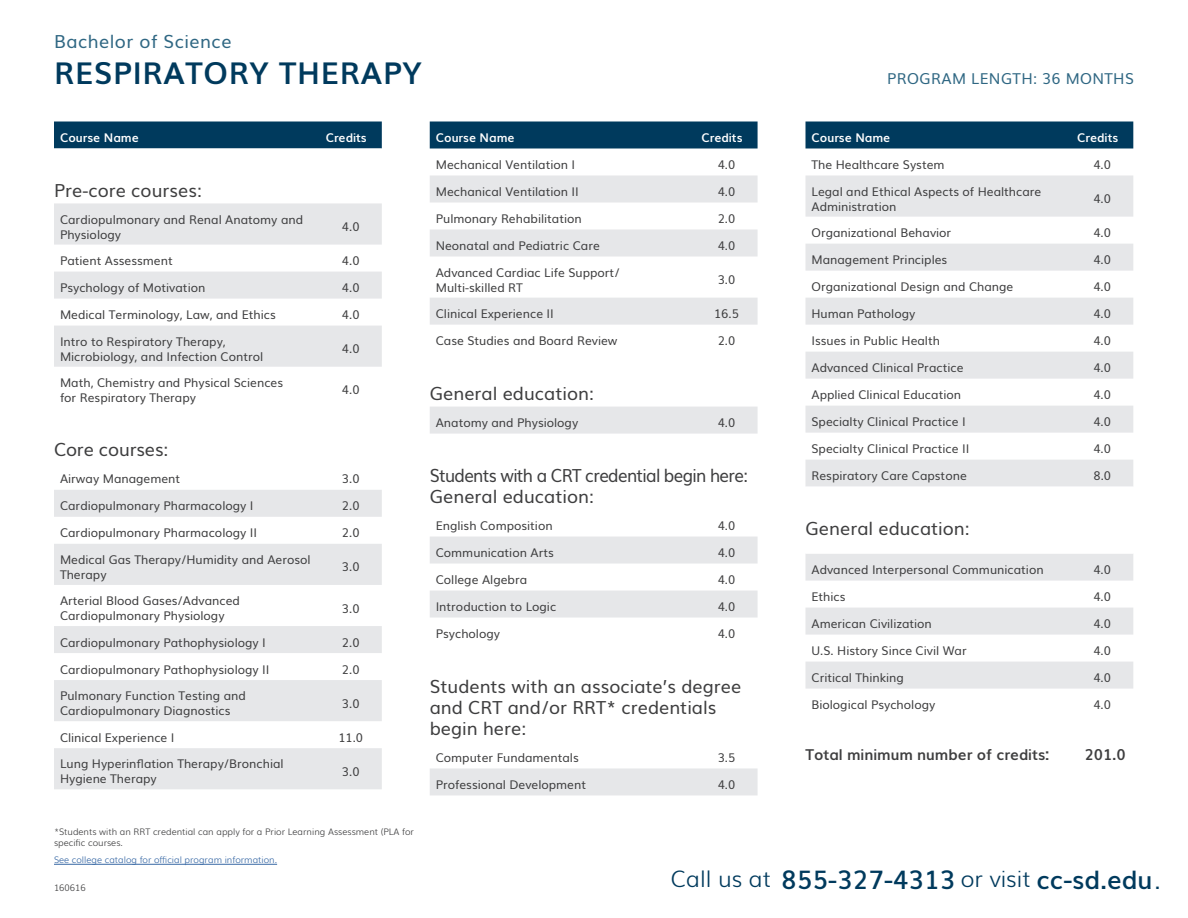
<style>
.page{position:relative;width:1188px;height:918px;background:#fff}
.page>*{position:absolute;margin:0;border:0;box-sizing:border-box;transform-origin:0 0}
.School_Of_Headline{font:700 30px "Muli";letter-spacing:.025em;color:#003a5d}
.t1{font:600 25.5px "Muli";color:#003a5d}
.Subhead_Sm{font:18px/21px "Muli";color:#3e3e3f}
.Subhead_Sm-2{font:18px "Muli";letter-spacing:-.04em;color:#3e3e3f;scale:.94 1}
.Normal_wrd_1{font:18px "Muli";color:#3e3e3f}
.School_Of_Headline-2{font:18px "Muli";letter-spacing:.025em;color:#2f6783}
.Normal_wrd_1-2{font:700 15px "Muli";color:#3e3e3f}
.School_Of_Headline-3{font:15px "Muli";letter-spacing:.025em;color:#2f6783}
.affilliations{font:700 15px "Muli";color:#3e3e3f}
.t2{font:12px/15px "Muli";color:#3e3e3f}
.affilliations-2{font:700 12px "Muli";color:#fff}
.Program_Overview_Dis{font:300 9px/10.5px "Muli";color:#3e3e3f}
.Program_Overview_Dis-2{font:300 9px "Muli";color:#3667a4}
.s1{font-weight:300;font-size:22.5px}
.s2{font-weight:300}
</style>
<div class="page">
<hr style="left:54px;top:864px;width:223px;height:1px;background:#3667a4">
<div style="left:54px;top:122px;width:328px;height:26px;background:#003a5d"></div>
<svg style="left:54px;top:203px;width:328px;height:586px"></svg>
<div style="left:430px;top:122px;width:328px;height:26px;background:#003a5d"></div>
<svg style="left:430px;top:176px;width:328px;height:619px"></svg>
<svg style="left:430px;top:352px;width:328px;height:389px"></svg>
<div style="left:430px;top:407px;width:328px;height:27px;background:#e6e7e9"></div>
<div style="left:806px;top:122px;width:327px;height:26px;background:#003a5d"></div>
<svg style="left:806px;top:176px;width:327px;height:311px;fill:#e6e7e9"></svg>
<svg style="left:806px;top:554px;width:327px;height:135px;fill:#e6e7e9"></svg>
<p class="School_Of_Headline-2" style="left:54px;top:27px;width:179px">Bachelor of Science</p>
<p class="School_Of_Headline" style="left:54px;top:49px;width:369px">RESPIRATORY THERAPY</p>
<p class="School_Of_Headline-3" style="left:887px;top:67px;width:248px">PROGRAM LENGTH: 36 MONTHS</p>
<p class="affilliations-2" style="left:60px;top:128px;width:80px">Course Name</p>
<p class="affilliations-2" style="left:326px;top:128px;width:43px">Credits</p>
<p class="Normal_wrd_1" style="left:54px;top:175px;width:149px">Pre-core courses:</p>
<p class="t2" style="left:60px;top:211px;width:245px">Cardiopulmonary and Renal Anatomy and<br>Physiology</p>
<p class="t2" style="left:342px;top:218px;width:19px">4.0</p>
<p class="t2" style="left:60px;top:252px;width:114px">Patient Assessment</p>
<p class="t2" style="left:342px;top:252px;width:19px">4.0</p>
<p class="t2" style="left:60px;top:279px;width:147px">Psychology of Motivation</p>
<p class="t2" style="left:342px;top:279px;width:19px">4.0</p>
<p class="t2" style="left:60px;top:306px;width:217px">Medical Terminology, Law, and Ethics</p>
<p class="t2" style="left:342px;top:306px;width:19px">4.0</p>
<p class="t2" style="left:60px;top:333px;width:205px">Intro to Respiratory Therapy,<br>Microbiology, and Infection Control</p>
<p class="t2" style="left:342px;top:340px;width:19px">4.0</p>
<p class="t2" style="left:60px;top:374px;width:225px">Math, Chemistry and Physical Sciences for Respiratory Therapy</p>
<p class="t2" style="left:342px;top:382px;width:19px">4.0</p>
<p class="Subhead_Sm" style="left:54px;top:438px;width:116px">Core courses:</p>
<p class="t2" style="left:60px;top:471px;width:122px">Airway Management</p>
<p class="t2" style="left:342px;top:471px;width:19px">3.0</p>
<p class="t2" style="left:60px;top:498px;width:195px">Cardiopulmonary Pharmacology I</p>
<p class="t2" style="left:342px;top:498px;width:19px">2.0</p>
<p class="t2" style="left:60px;top:525px;width:199px">Cardiopulmonary Pharmacology II</p>
<p class="t2" style="left:342px;top:525px;width:19px">2.0</p>
<p class="t2" style="left:60px;top:551px;width:252px">Medical Gas Therapy/Humidity and Aerosol<br>Therapy</p>
<p class="t2" style="left:342px;top:559px;width:19px">3.0</p>
<p class="t2" style="left:60px;top:592px;width:181px">Arterial Blood Gases/Advanced<br>Cardiopulmonary Physiology</p>
<p class="t2" style="left:342px;top:600px;width:19px">3.0</p>
<p class="t2" style="left:60px;top:634px;width:207px">Cardiopulmonary Pathophysiology I</p>
<p class="t2" style="left:342px;top:634px;width:19px">2.0</p>
<p class="t2" style="left:60px;top:661px;width:211px">Cardiopulmonary Pathophysiology II</p>
<p class="t2" style="left:342px;top:661px;width:19px">2.0</p>
<p class="t2" style="left:60px;top:687px;width:187px">Pulmonary Function Testing and<br>Cardiopulmonary Diagnostics</p>
<p class="t2" style="left:342px;top:695px;width:19px">3.0</p>
<p class="t2" style="left:60px;top:729px;width:116px">Clinical Experience I</p>
<p class="t2" style="left:338px;top:729px;width:26px">11.0</p>
<p class="t2" style="left:60px;top:756px;width:225px">Lung Hyperinflation Therapy/Bronchial<br>Hygiene Therapy</p>
<p class="t2" style="left:342px;top:763px;width:19px">3.0</p>
<p class="Program_Overview_Dis" style="left:54px;top:826px;width:362px">*Students with an RRT credential can apply for a Prior Learning Assessment (PLA for specific courses.</p>
<p class="Program_Overview_Dis-2" style="left:54px;top:853px;width:225px">See college catalog for official program information.</p>
<p class="Program_Overview_Dis" style="left:54px;top:882px;width:33px">160616</p>
<p class="affilliations-2" style="left:436px;top:128px;width:80px">Course Name</p>
<p class="affilliations-2" style="left:701px;top:128px;width:43px">Credits</p>
<p class="t2" style="left:436px;top:156px;width:141px">Mechanical Ventilation I</p>
<p class="t2" style="left:718px;top:156px;width:19px">4.0</p>
<p class="t2" style="left:436px;top:183px;width:144px">Mechanical Ventilation II</p>
<p class="t2" style="left:718px;top:183px;width:19px">4.0</p>
<p class="t2" style="left:436px;top:210px;width:148px">Pulmonary Rehabilitation</p>
<p class="t2" style="left:718px;top:210px;width:19px">2.0</p>
<p class="t2" style="left:436px;top:237px;width:166px">Neonatal and Pediatric Care</p>
<p class="t2" style="left:718px;top:237px;width:19px">4.0</p>
<p class="t2" style="left:436px;top:264px;width:185px">Advanced Cardiac Life Support/<br>Multi-skilled RT</p>
<p class="t2" style="left:718px;top:271px;width:19px">3.0</p>
<p class="t2" style="left:436px;top:305px;width:119px">Clinical Experience II</p>
<p class="t2" style="left:714px;top:305px;width:26px">16.5</p>
<p class="t2" style="left:436px;top:332px;width:183px">Case Studies and Board Review</p>
<p class="t2" style="left:718px;top:332px;width:19px">2.0</p>
<p class="Subhead_Sm" style="left:430px;top:381px;width:166px">General education:</p>
<p class="t2" style="left:436px;top:414px;width:144px">Anatomy and Physiology</p>
<p class="t2" style="left:718px;top:414px;width:19px">4.0</p>
<p class="Subhead_Sm-2" style="left:430px;top:461px;width:340px">Students with a CRT credential begin here:</p>
<p class="Subhead_Sm" style="left:430px;top:484px;width:166px">General education:</p>
<p class="t2" style="left:436px;top:517px;width:118px">English Composition</p>
<p class="t2" style="left:718px;top:517px;width:19px">4.0</p>
<p class="t2" style="left:436px;top:544px;width:120px">Communication Arts</p>
<p class="t2" style="left:718px;top:544px;width:19px">4.0</p>
<p class="t2" style="left:436px;top:571px;width:93px">College Algebra</p>
<p class="t2" style="left:718px;top:571px;width:19px">4.0</p>
<p class="t2" style="left:436px;top:598px;width:122px">Introduction to Logic</p>
<p class="t2" style="left:718px;top:598px;width:19px">4.0</p>
<p class="t2" style="left:436px;top:625px;width:66px">Psychology</p>
<p class="t2" style="left:718px;top:625px;width:19px">4.0</p>
<p class="Subhead_Sm" style="left:430px;top:674px;width:313px">Students with an associate’s degree and CRT and/or RRT* credentials begin here:</p>
<p class="t2" style="left:436px;top:749px;width:144px">Computer Fundamentals</p>
<p class="t2" style="left:718px;top:749px;width:19px">3.5</p>
<p class="t2" style="left:436px;top:776px;width:152px">Professional Development</p>
<p class="t2" style="left:718px;top:776px;width:19px">4.0</p>
<p class="affilliations-2" style="left:812px;top:128px;width:80px">Course Name</p>
<p class="affilliations-2" style="left:1077px;top:128px;width:43px">Credits</p>
<p class="t2" style="left:812px;top:156px;width:135px">The Healthcare System</p>
<p class="t2" style="left:1093px;top:156px;width:19px">4.0</p>
<p class="t2" style="left:812px;top:183px;width:231px">Legal and Ethical Aspects of Healthcare<br>Administration</p>
<p class="t2" style="left:1093px;top:190px;width:19px">4.0</p>
<p class="t2" style="left:812px;top:224px;width:141px">Organizational Behavior</p>
<p class="t2" style="left:1093px;top:224px;width:19px">4.0</p>
<p class="t2" style="left:812px;top:251px;width:137px">Management Principles</p>
<p class="t2" style="left:1093px;top:251px;width:19px">4.0</p>
<p class="t2" style="left:812px;top:278px;width:203px">Organizational Design and Change</p>
<p class="t2" style="left:1093px;top:278px;width:19px">4.0</p>
<p class="t2" style="left:812px;top:305px;width:105px">Human Pathology</p>
<p class="t2" style="left:1093px;top:305px;width:19px">4.0</p>
<p class="t2" style="left:812px;top:332px;width:130px">Issues in Public Health</p>
<p class="t2" style="left:1093px;top:332px;width:19px">4.0</p>
<p class="t2" style="left:812px;top:359px;width:154px">Advanced Clinical Practice</p>
<p class="t2" style="left:1093px;top:359px;width:19px">4.0</p>
<p class="t2" style="left:812px;top:386px;width:151px">Applied Clinical Education</p>
<p class="t2" style="left:1093px;top:386px;width:19px">4.0</p>
<p class="t2" style="left:812px;top:413px;width:156px">Specialty Clinical Practice I</p>
<p class="t2" style="left:1093px;top:413px;width:19px">4.0</p>
<p class="t2" style="left:812px;top:440px;width:159px">Specialty Clinical Practice II</p>
<p class="t2" style="left:1093px;top:440px;width:19px">4.0</p>
<p class="t2" style="left:812px;top:467px;width:157px">Respiratory Care Capstone</p>
<p class="t2" style="left:1093px;top:467px;width:19px">8.0</p>
<p class="Normal_wrd_1" style="left:806px;top:514px;width:166px">General education:</p>
<p class="t2" style="left:812px;top:561px;width:234px">Advanced Interpersonal Communication</p>
<p class="t2" style="left:1093px;top:561px;width:19px">4.0</p>
<p class="t2" style="left:812px;top:588px;width:36px">Ethics</p>
<p class="t2" style="left:1093px;top:588px;width:19px">4.0</p>
<p class="t2" style="left:812px;top:615px;width:122px">American Civilization</p>
<p class="t2" style="left:1093px;top:615px;width:19px">4.0</p>
<p class="t2" style="left:812px;top:642px;width:157px">U.S. History Since Civil War</p>
<p class="t2" style="left:1093px;top:642px;width:19px">4.0</p>
<p class="t2" style="left:812px;top:669px;width:94px">Critical Thinking</p>
<p class="t2" style="left:1093px;top:669px;width:19px">4.0</p>
<p class="t2" style="left:812px;top:696px;width:125px">Biological Psychology</p>
<p class="t2" style="left:1093px;top:696px;width:19px">4.0</p>
<p class="Normal_wrd_1-2" style="left:806px;top:743px;width:246px">Total minimum number of credits:</p>
<p class="affilliations" style="left:1085px;top:743px;width:43px">201.0</p>
<p class="t1" style="left:671px;top:859px;width:492px"><span class="s1">Call us at</span> 855-327-4313 <span class="s1">or visit</span> cc-sd.edu<span class="s2">.</span></p>
</div>
